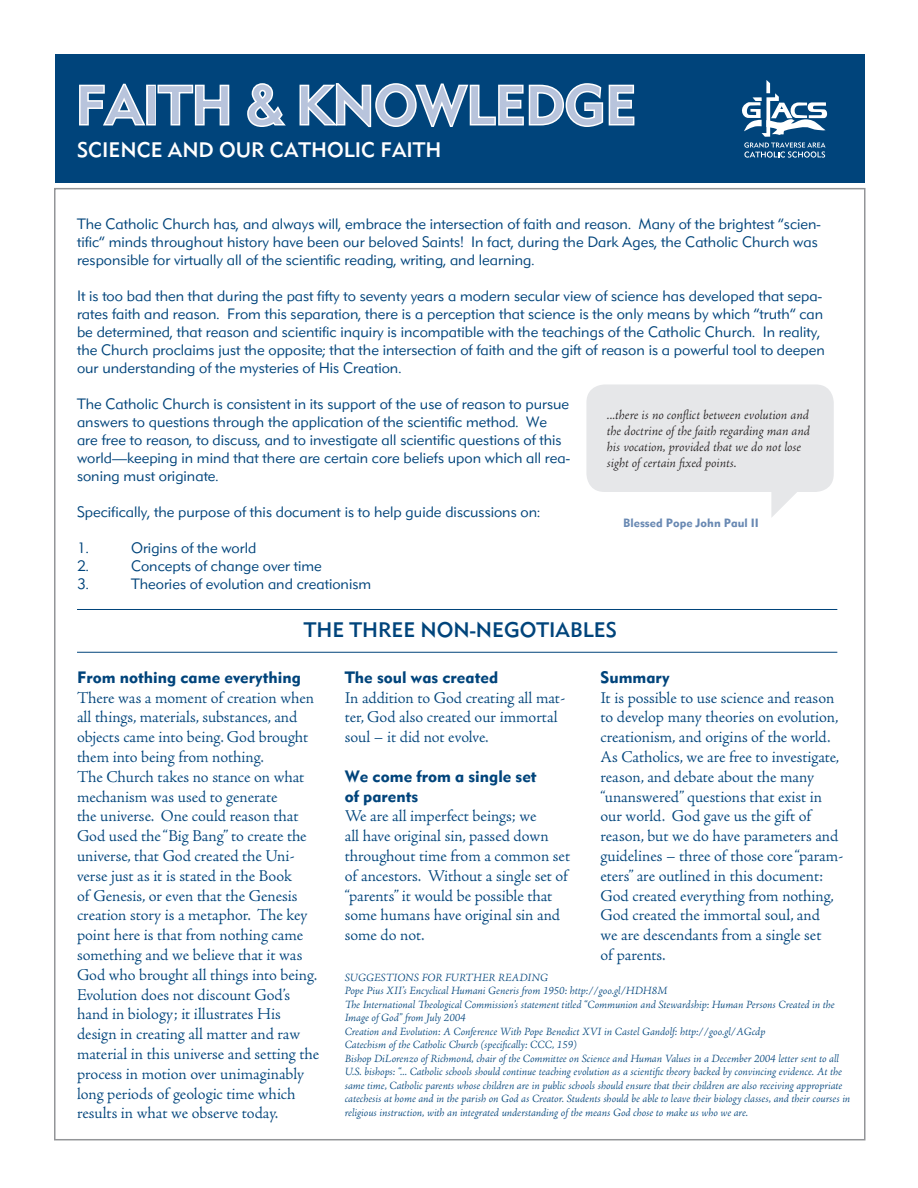
<style>
.page{position:relative;width:918px;height:1188px;background:#fff}
.page>*{position:absolute;margin:0;border:0;box-sizing:border-box;transform-origin:0 0}
.t1{font:500 54px "Metro Sans";color:#b8c4dc}
.t2{font:500 21px "Metro Sans";color:#fff}
.t3{font:500 21px "Metro Sans";color:#00447b}
.t4{font:300 16.5px/19.8px "Adobe Jenson Pro";letter-spacing:-.005em;color:#00447b}
.t5{font:700 16.5px/19.8px "Metro Sans";color:#00447b}
.t6{font:300 15px/18px "Metro Sans";color:#00447b}
.t7{font:italic 300 13.5px/16.2px "Adobe Jenson Pro";letter-spacing:-.005em;color:#231f20}
.t8{font:700 12px "Metro Sans";color:#6989b3}
.t9{font:italic 300 11.25px/13.5px "Adobe Jenson Pro";letter-spacing:-.005em;color:#00447b}
</style>
<div class="page">
<div style="left:55px;top:54px;width:810px;height:128px;background:#00447b"></div>
<svg style="left:742px;top:80px;width:85px;height:78px"></svg>
<svg style="left:79px;top:83px;width:68px;height:43px"></svg>
<div style="left:146px;top:85px;width:10px;height:40px;border:3px solid #fff"></div>
<svg style="left:157px;top:84px;width:73px;height:42px"></svg>
<svg style="left:247px;top:83px;width:39px;height:44px"></svg>
<svg style="left:299px;top:83px;width:336px;height:45px"></svg>
<hr style="left:77px;top:652px;width:760px;height:1px;background:#00447b">
<hr style="left:77px;top:609px;width:760px;height:1px;background:#00447b">
<div style="left:586px;top:384px;width:248px;height:108px;background:#e6e7e9;border-radius:18px"></div>
<svg style="left:771px;top:492px;width:26px;height:25px"></svg>
<p class="t1" style="left:76px;top:73px;width:562px">FAITH &amp; KNOWLEDGE</p>
<p class="t2" style="left:77px;top:137px;width:366px">SCIENCE AND OUR CATHOLIC FAITH</p>
<p class="t6" style="left:77px;top:215px;width:745px">The Catholic Church has, and always will, embrace the intersection of faith and reason. Many of the brightest “scien&shy;tific” minds throughout history have been our beloved Saints! In fact, during the Dark Ages, the Catholic Church was responsible for virtually all of the scientific reading, writing, and learning.</p>
<p class="t6" style="left:77px;top:287px;width:749px">It is too bad then that during the past fifty to seventy years a modern secular view of science has developed that sepa&shy;rates faith and reason. From this separation, there is a perception that science is the only means by which “truth” can be determined, that reason and scientific inquiry is incompatible with the teachings of the Catholic Church. In reality, the Church proclaims just the opposite; that the intersection of faith and the gift of reason is a powerful tool to deepen our understanding of the mysteries of His Creation.</p>
<p class="t6" style="left:77px;top:395px;width:495px">The Catholic Church is consistent in its support of the use of reason to pursue answers to questions through the application of the scientific method. We are free to reason, to discuss, and to investigate all scientific questions of this world—keeping in mind that there are certain core beliefs upon which all rea&shy;soning must originate.</p>
<p class="t6" style="left:77px;top:503px;width:465px">Specifically, the purpose of this document is to help guide discussions on:</p>
<p class="t6" style="left:77px;top:539px;width:13px">1.</p>
<p class="t6" style="left:131px;top:539px;width:127px">Origins of the world</p>
<p class="t6" style="left:77px;top:557px;width:13px">2.</p>
<p class="t6" style="left:131px;top:557px;width:192px">Concepts of change over time</p>
<p class="t6" style="left:77px;top:575px;width:13px">3.</p>
<p class="t6" style="left:131px;top:575px;width:242px">Theories of evolution and creationism</p>
<p class="t7" style="left:607px;top:407px;width:205px">...there is no conflict between evolution and the doctrine of the faith regarding man and his vocation, provided that we do not lose sight of certain fixed points.</p>
<p class="t8" style="left:623px;top:515px;width:137px">Blessed Pope John Paul II</p>
<p class="t3" style="left:304px;top:617px;width:314px">THE THREE NON-NEGOTIABLES</p>
<p class="t5" style="left:77px;top:667px;width:225px">From nothing came everything</p>
<p class="t4" style="left:77px;top:688px;width:239px">There was a moment of creation when all things, materials, substances, and objects came into being. God brought them into being from nothing.</p>
<p class="t4" style="left:77px;top:767px;width:244px">The Church takes no stance on what mechanism was used to generate<br>the universe. One could reason that God used the “Big Bang” to create the universe, that God created the Uni&shy;verse just as it is stated in the Book<br>of Genesis, or even that the Genesis creation story is a metaphor. The key point here is that from nothing came something and we believe that it was God who brought all things into being.<br>Evolution does not discount God’s hand in biology; it illustrates His design in creating all matter and raw material in this universe and setting the process in motion over unimaginably long periods of geologic time which results in what we observe today.</p>
<p class="t5" style="left:345px;top:667px;width:155px">The soul was created</p>
<p class="t4" style="left:345px;top:688px;width:222px">In addition to God creating all mat&shy;ter, God also created our immortal soul – it did not evolve.</p>
<p class="t5" style="left:345px;top:766px;width:193px">We come from a single set of parents</p>
<p class="t4" style="left:345px;top:807px;width:227px">We are all imperfect beings; we<br>all have original sin, passed down throughout time from a common set of ancestors. Without a single set of “parents” it would be possible that some humans have original sin and some do not.</p>
<p class="t5" style="left:600px;top:667px;width:71px">Summary</p>
<p class="t4" style="left:600px;top:688px;width:245px">It is possible to use science and reason to develop many theories on evolution, creationism, and origins of the world.<br>As Catholics, we are free to investigate, reason, and debate about the many “unanswered” questions that exist in our world. God gave us the gift of reason, but we do have parameters and guidelines – three of those core “param&shy;eters” are outlined in this document:<br>God created everything from nothing, God created the immortal soul, and<br>we are descendants from a single set<br>of parents.</p>
<p class="t9" style="left:345px;top:971px;width:205px">SUGGESTIONS FOR FURTHER READING</p>
<p class="t9" style="left:345px;top:985px;width:325px">Pope Pius XII’s Encyclical Humani Generis from 1950: http://goo.gl/HDH8M</p>
<p class="t9" style="left:345px;top:998px;width:491px">The International Theological Commission’s statement titled “Communion and Stewardship: Human Persons Created in the<br>Image of God” from July 2004</p>
<p class="t9" style="left:345px;top:1025px;width:422px">Creation and Evolution: A Conference With Pope Benedict XVI in Castel Gandolf: http://goo.gl/AGcdp</p>
<p class="t9" style="left:345px;top:1039px;width:234px">Catechism of the Catholic Church (specifically: CCC, 159)</p>
<p class="t9" style="left:345px;top:1052px;width:507px">Bishop DiLorenzo of Richmond, chair of the Committee on Science and Human Values in a December 2004 letter sent to all U.S. bishops: “... Catholic schools should continue teaching evolution as a scientific theory backed by convincing evidence. At the same time, Catholic parents whose children are in public schools should ensure that their children are also receiving appropriate catechesis at home and in the parish on God as Creator. Students should be able to leave their biology classes, and their courses in religious instruction, with an integrated understanding of the means God chose to make us who we are.</p>
</div>
